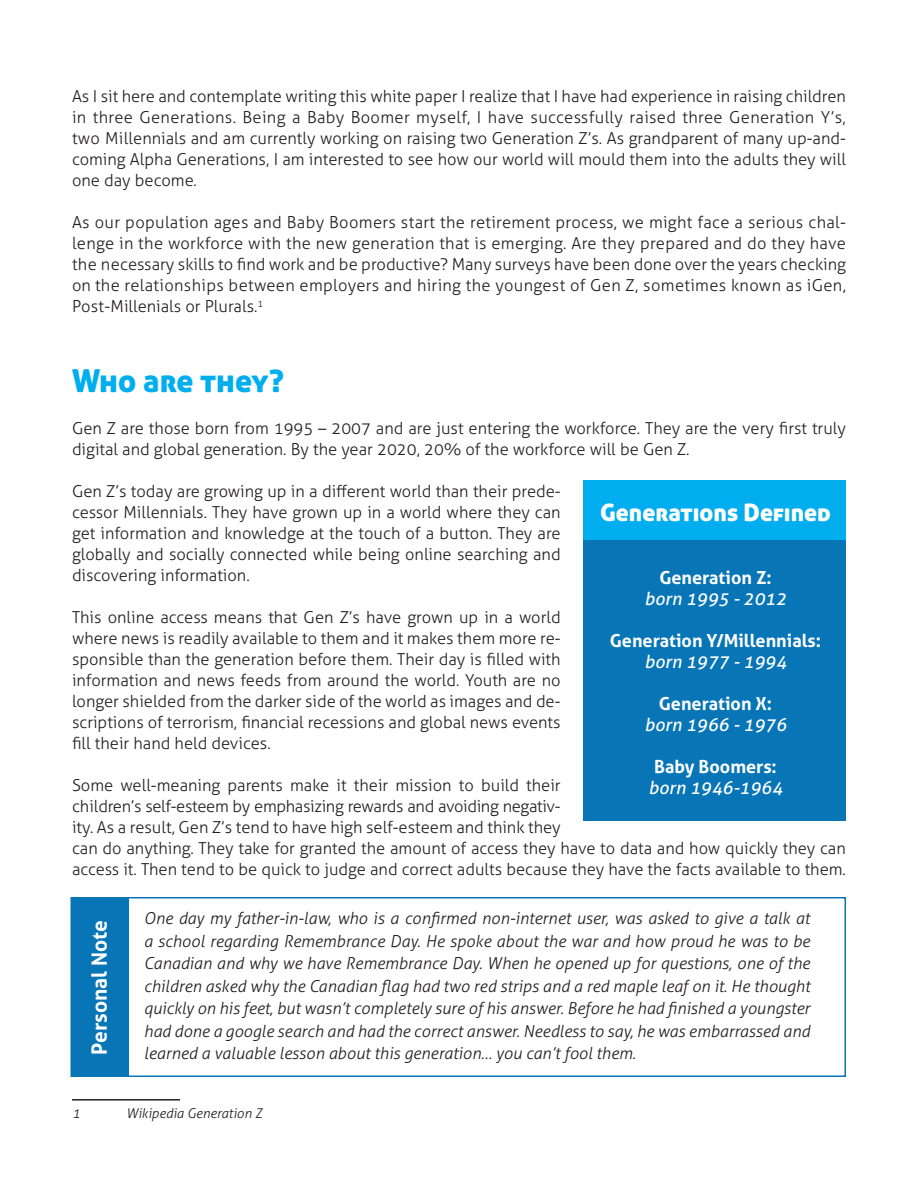
<style>
.page{position:relative;width:918px;height:1188px;background:#fff}
.page>*{position:absolute;margin:0;border:0;box-sizing:border-box;transform-origin:0 0}
.subheads{font:31.5px "Aller Display";color:#00aeef}
.t1{font:24px "Aller Display";color:#fff}
.t2{font:700 21px "Aller";color:#fff}
.t3{font:italic 18px/21px "Aller";color:#fff;text-align:center}
.t4{font:700 18px/21px "Aller";color:#fff;text-align:center}
.t5{font:300 16.5px/21px "Aller";color:#231f20;text-align:justify}
.t6{font:italic 300 16.5px/22.5px "Aller";color:#231f20;text-align:justify}
.footnotes{font:italic 300 13.5px "Aller";color:#231f20}
.s1{font-weight:700;font-style:normal}
.s2{font-weight:400;font-style:italic}
</style>
<div class="page">
<hr style="left:72px;top:1099px;width:108px;height:2px;background:#231f20">
<div style="left:583px;top:481px;width:263px;height:340px;background:#0775b6"></div>
<div style="left:583px;top:481px;width:263px;height:59px;background:#00aeef"></div>
<div style="left:71px;top:897px;width:58px;height:180px;background:#0775b6"></div>
<div style="left:70px;top:897px;width:776px;height:180px;border:2px solid #0775b6"></div>
<p class="t5" style="left:72px;top:86px;width:776px">As I sit here and contemplate writing this white paper I realize that I have had experience in raising children in three Generations. Being a Baby Boomer myself, I have successfully raised three Generation Y’s, two Millennials and am currently working on raising two Generation Z’s. As grandparent of many up-and&shy;coming Alpha Generations, I am interested to see how our world will mould them into the adults they will one day become.</p>
<p class="t5" style="left:72px;top:212px;width:776px">As our population ages and Baby Boomers start the retirement process, we might face a serious chal&shy;lenge in the workforce with the new generation that is emerging. Are they prepared and do they have the necessary skills to find work and be productive? Many surveys have been done over the years checking on the relationships between employers and hiring the youngest of Gen Z, sometimes known as iGen, Post-Millenials or Plurals.<sup>1</sup></p>
<p class="subheads" style="left:72px;top:361px;width:214px">Who are they?</p>
<p class="t5" style="left:72px;top:418px;width:776px">Gen Z are those born from 1995 – 2007 and are just entering the workforce. They are the very first truly digital and global generation. By the year 2020, 20% of the workforce will be Gen Z.</p>
<p class="t5" style="left:72px;top:481px;width:490px">Gen Z’s today are growing up in a different world than their prede&shy;cessor Millennials. They have grown up in a world where they can get information and knowledge at the touch of a button. They are globally and socially connected while being online searching and discovering information.</p>
<p class="t5" style="left:72px;top:607px;width:490px">This online access means that Gen Z’s have grown up in a world where news is readily available to them and it makes them more re&shy;sponsible than the generation before them. Their day is filled with information and news feeds from around the world. Youth are no longer shielded from the darker side of the world as images and de&shy;scriptions of terrorism, financial recessions and global news events fill their hand held devices.</p>
<p class="t5" style="left:72px;top:775px;width:776px;text-align:left">Some well-meaning parents make it their mission to build their<br>children’s self-esteem by emphasizing rewards and avoiding negativ-<br>ity. As a result, Gen Z’s tend to have high self-esteem and think they<br>can do anything. They take for granted the amount of access they have to data and how quickly they can access it. Then tend to be quick to judge and correct adults because they have the facts available to them.</p>
<p class="t6" style="left:144px;top:907px;width:668px">One day my father-in-law, who is a confirmed non-internet user, was asked to give a talk at a school regarding Remembrance Day. He spoke about the war and how proud he was to be Canadian and why we have Remembrance Day. When he opened up for questions, one of the children asked why the Canadian flag had two red strips and a red maple leaf on it. He thought quickly on his feet, but wasn’t completely sure of his answer. Before he had finished a youngster had done a google search and had the correct answer. Needless to say, he was embarrassed and learned a valuable lesson about this generation… you can’t fool them.</p>
<p class="t1" style="left:600px;top:497px;width:232px">Generations Defined</p>
<p class="t3" style="left:644px;top:567px;width:144px"><span class="s1">Generation Z: </span>born 1995 - 2012</p>
<p class="t4" style="left:610px;top:630px;width:213px">Generation Y/Millennials: <span class="s2">born 1977 - 1994</span></p>
<p class="t3" style="left:644px;top:693px;width:144px"><span class="s1">Generation X: </span>born 1966 - 1976</p>
<p class="t3" style="left:649px;top:756px;width:135px"><span class="s1">Baby Boomers: </span>born 1946-1964</p>
<p class="t2" style="left:86px;top:1055px;width:136px;rotate:-90deg">Personal Note</p>
<p class="footnotes" style="left:72px;top:1105px;width:10px">1</p>
<p class="footnotes" style="left:126px;top:1105px;width:138px">Wikipedia Generation Z</p>
</div>
